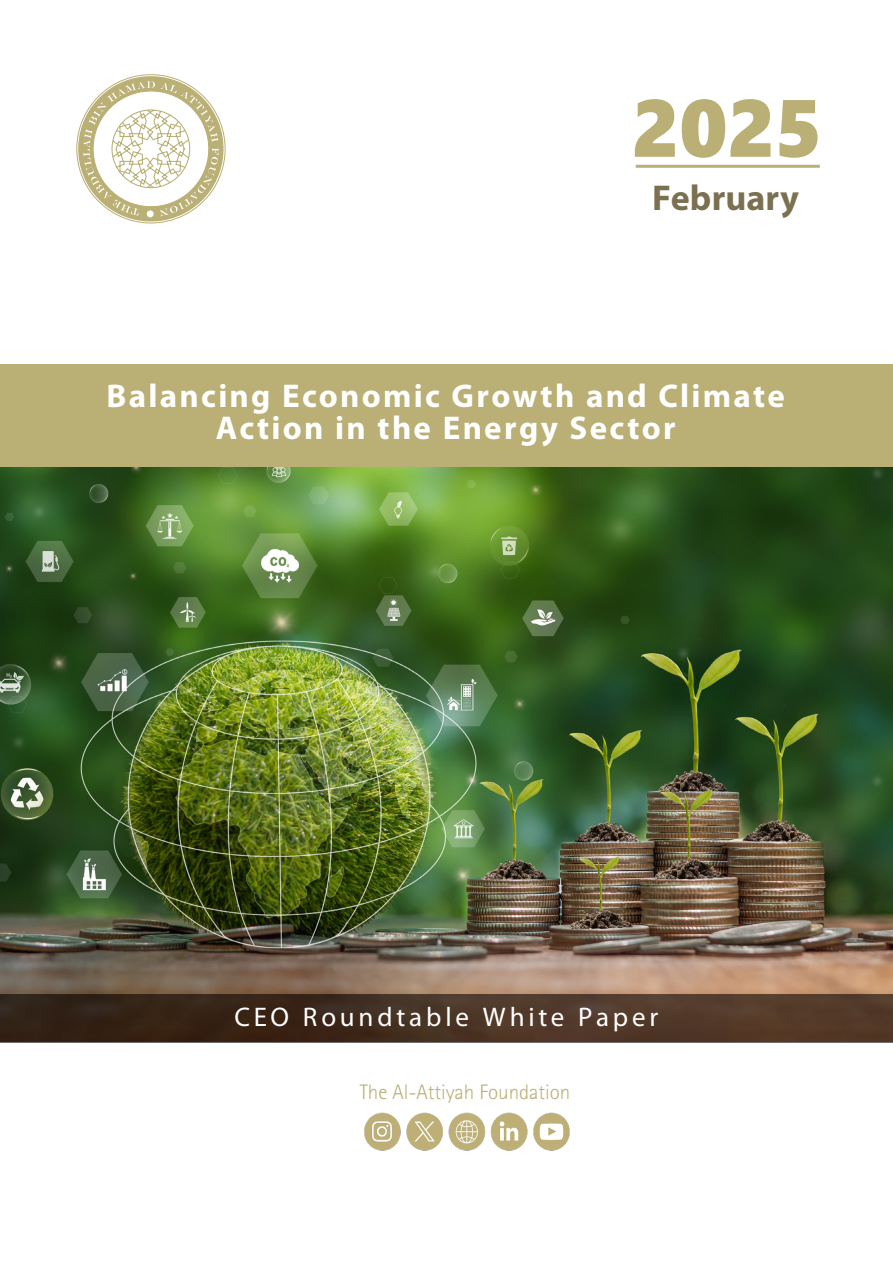
<style>
.page{position:relative;width:893px;height:1263px;background:#fff}
.page>*{position:absolute;margin:0;border:0;box-sizing:border-box;transform-origin:0 0}
.t1{font:81px "Segoe UI Black";color:#baaf75}
.t2{font:700 36px "Myriad Pro";letter-spacing:.005em;color:#7b704f}
.t3{font:700 33px/31.5px "Myriad Pro";letter-spacing:.07em;color:#fff;text-align:center}
.t4{font:27px "Myriad Pro";letter-spacing:.14em;color:#fff}
.t5{font:300 21px "Rotis Sans Serif Pro";color:#baaf75}
</style>
<div class="page">
<img style="left:0;top:467px;width:893px;height:527px">
<hr style="left:636px;top:165px;width:184px;height:3px;background:#baaf75">
<div style="left:0;top:364px;width:893px;height:103px;background:#baaf75"></div>
<div style="left:0;top:994px;width:893px;height:49px;background:linear-gradient(to right,#2e1e13,#5c412f)"></div>
<svg style="left:77px;top:74px;width:148px;height:149px"></svg>
<div style="left:147px;top:210px;width:7px;height:8px;background:#fff;border-radius:50%"></div>
<img style="left:364px;top:1112px;width:206px;height:39px">
<p class="t1" style="left:631px;top:69px;width:193px">2025</p>
<p class="t2" style="left:652px;top:174px;width:148px">February</p>
<p class="t3" style="left:107px;top:379px;width:680px">Balancing Economic Growth and Climate<br>Action in the Energy Sector</p>
<p class="t4" style="left:234px;top:1000px;width:425px">CEO Roundtable White Paper</p>
<p class="t5" style="left:360px;top:1080px;width:212px">The Al-Attiyah Foundation</p>
</div>
